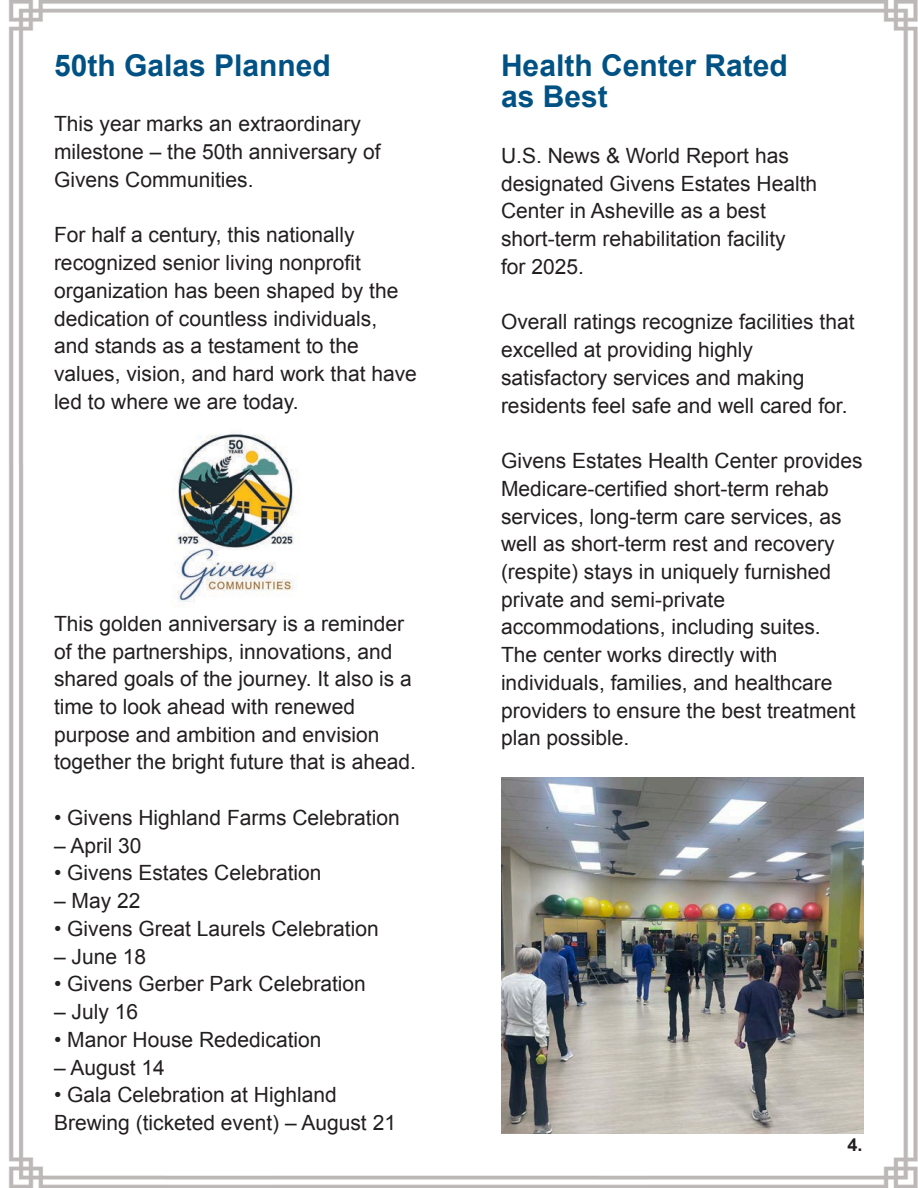
<style>
.page{position:relative;width:918px;height:1188px;background:#fff}
.page>*{position:absolute;margin:0;border:0;box-sizing:border-box;transform-origin:0 0}
.t1{font:700 30px/31.5px "Arial";color:#005284}
.t2{font:21px/27.8px "Arial";color:#231f20}
.t3{font:700 18px "Arial";color:#231f20}
</style>
<div class="page">
<img style="left:9px;top:0;width:640px;height:464px">
<img style="left:649px;top:0;width:269px;height:1188px">
<img style="left:9px;top:464px;width:156px;height:724px">
<img style="left:273px;top:464px;width:377px;height:724px">
<img style="left:161px;top:423px;width:149px;height:186px">
<img style="left:501px;top:778px;width:363px;height:356px">
<h1 class="t1" style="left:54px;top:51px;width:278px">50th Galas Planned</h1>
<p class="t2" style="left:54px;top:110px;width:328px">This year marks an extraordinary milestone – the 50th anniversary of<br>Givens Communities.</p>
<p class="t2" style="left:54px;top:221px;width:364px">For half a century, this nationally recognized senior living nonprofit organization has been shaped by the dedication of countless individuals, and stands as a testament to the values, vision, and hard work that have led to where we are today.</p>
<p class="t2" style="left:54px;top:610px;width:363px">This golden anniversary is a reminder of the partnerships, innovations, and shared goals of the journey. It also is a time to look ahead with renewed purpose and ambition and envision together the bright future that is ahead.</p>
<p class="t2" style="left:54px;top:804px;width:347px">• Givens Highland Farms Celebration</p>
<p class="t2" style="left:54px;top:832px;width:89px">– April 30</p>
<p class="t2" style="left:54px;top:859px;width:269px">• Givens Estates Celebration</p>
<p class="t2" style="left:54px;top:887px;width:88px">– May 22</p>
<p class="t2" style="left:54px;top:915px;width:326px">• Givens Great Laurels Celebration</p>
<p class="t2" style="left:54px;top:943px;width:94px">– June 18</p>
<p class="t2" style="left:54px;top:970px;width:313px">• Givens Gerber Park Celebration</p>
<p class="t2" style="left:54px;top:998px;width:86px">– July 16</p>
<p class="t2" style="left:54px;top:1026px;width:269px">• Manor House Rededication</p>
<p class="t2" style="left:54px;top:1054px;width:112px">– August 14</p>
<p class="t2" style="left:54px;top:1081px;width:344px">• Gala Celebration at Highland<br>Brewing (ticketed event) – August 21</p>
<h1 class="t1" style="left:501px;top:51px;width:288px">Health Center Rated as Best</h1>
<p class="t2" style="left:501px;top:142px;width:318px">U.S. News &amp; World Report has designated Givens Estates Health<br>Center in Asheville as a best short-term rehabilitation facility<br>for 2025.</p>
<p class="t2" style="left:501px;top:308px;width:355px">Overall ratings recognize facilities that excelled at providing highly satisfactory services and making residents feel safe and well cared for.</p>
<p class="t2" style="left:501px;top:447px;width:363px">Givens Estates Health Center provides Medicare-certified short-term rehab services, long-term care services, as well as short-term rest and recovery (respite) stays in uniquely furnished private and semi-private accommodations, including suites.<br>The center works directly with individuals, families, and healthcare providers to ensure the best treatment plan possible.</p>
<p class="t3" style="left:848px;top:1133px;width:17px">4.</p>
</div>
